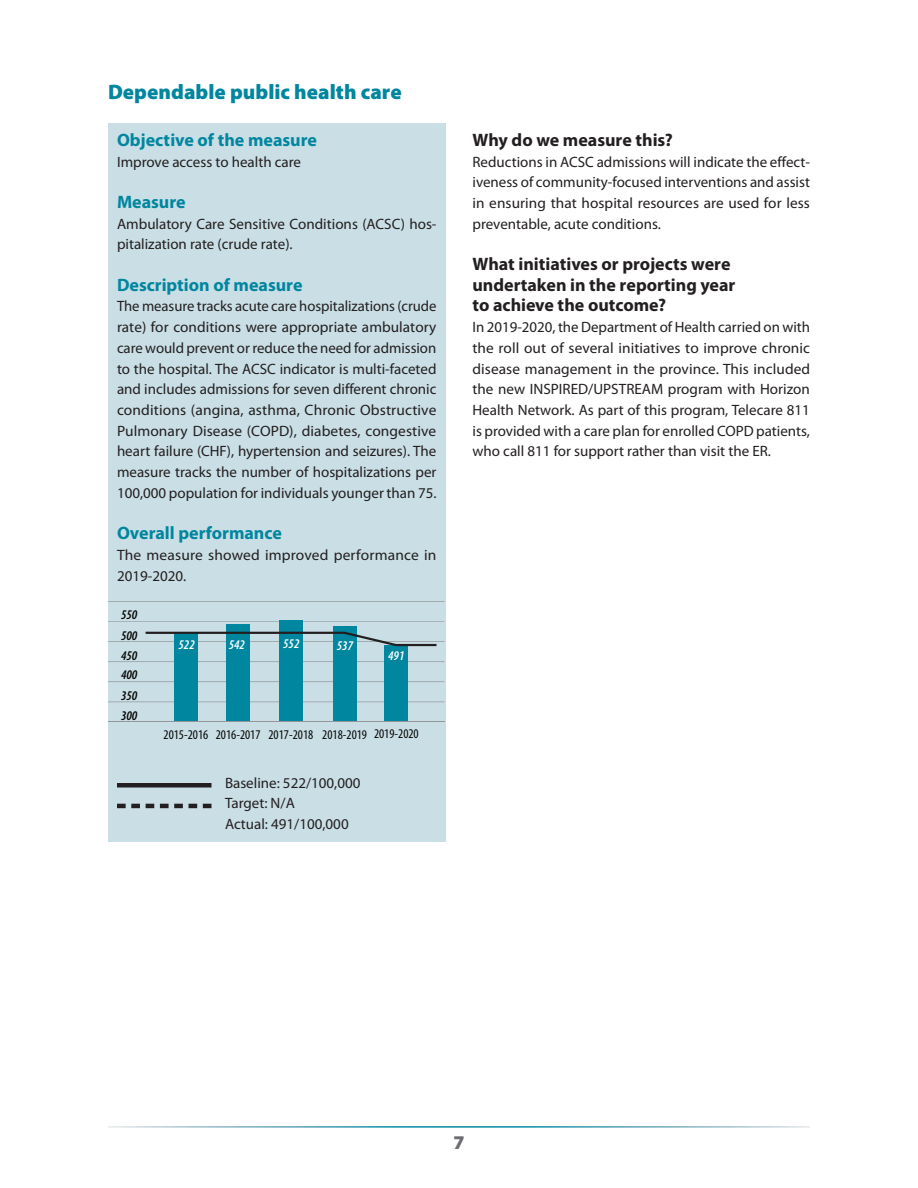
<style>
.page{position:relative;width:918px;height:1188px;background:#fff}
.page>*{position:absolute;margin:0;border:0;box-sizing:border-box;transform-origin:0 0}
.Head_2__1_col{font:900 21px "Myriad Pro";color:#00869f}
.t1{font:900 19.5px "Myriad Pro";color:#6c6d70}
.Head_3{font:700 18px/20.7px "Myriad Pro";color:#231f20}
.Measures_box__head{font:700 18px "Myriad Pro";color:#00869f}
.Measures_box__text{font:15px/20.7px "Myriad Pro";color:#231f20}
.text{font:15px/20.7px "Myriad Pro";color:#231f20;text-align:justify}
.Measures__Baseline{font:15px "Myriad Pro";color:#231f20}
.Measures__Actual{font:15px "Myriad Pro";color:#231f20}
.Measures__Target{font:15px "Myriad Pro";color:#231f20}
.t2{font:condensed 13.35px "Myriad Pro";color:#040503}
.t3{font:italic 600 condensed 13.35px "Myriad Pro";letter-spacing:-.005em;color:#040503}
.t4{font:italic 600 condensed 13.35px "Myriad Pro";color:#fff}
</style>
<div class="page">
<div style="left:108px;top:123px;width:338px;height:719px;background:#c9dee5"></div>
<div style="left:117px;top:783px;width:95px;height:5px;background:#231f20"></div>
<svg style="left:117px;top:804px;width:95px;height:4px"></svg>
<hr style="left:108px;top:601px;width:336px;height:1px;background:#939598">
<hr style="left:108px;top:621px;width:336px;height:1px;background:#939598">
<hr style="left:108px;top:641px;width:336px;height:1px;background:#939598">
<hr style="left:108px;top:661px;width:336px;height:1px;background:#939598">
<hr style="left:108px;top:681px;width:336px;height:1px;background:#939598">
<hr style="left:108px;top:702px;width:336px;height:1px;background:#939598">
<div style="left:384px;top:645px;width:24px;height:77px;background:#00869f"></div>
<div style="left:333px;top:627px;width:23px;height:95px;background:#00869f"></div>
<div style="left:280px;top:621px;width:23px;height:101px;background:#00869f"></div>
<div style="left:226px;top:625px;width:23px;height:97px;background:#00869f"></div>
<div style="left:174px;top:633px;width:24px;height:89px;background:#00869f"></div>
<hr style="left:108px;top:722px;width:336px;height:1px;background:#939598">
<svg style="left:143px;top:631px;width:296px;height:16px"></svg>
<p class="Head_2__1_col" style="left:108px;top:80px;width:295px">Dependable public health care</p>
<p class="Measures_box__head" style="left:117px;top:130px;width:202px">Objective of the measure</p>
<p class="Measures_box__text" style="left:117px;top:151px;width:186px">Improve access to health care</p>
<p class="Measures_box__head" style="left:117px;top:192px;width:70px">Measure</p>
<p class="Measures_box__text" style="left:117px;top:214px;width:321px">Ambulatory Care Sensitive Conditions (ACSC) hos&shy;pitalization rate (crude rate).</p>
<p class="Measures_box__head" style="left:117px;top:275px;width:187px">Description of measure</p>
<p class="Measures_box__text" style="left:117px;top:296px;width:321px;text-align:justify">The measure tracks acute care hospitalizations (crude rate) for conditions were appropriate ambulatory care would prevent or reduce the need for admission to the hospital. The ACSC indicator is multi-faceted and includes admissions for seven different chronic conditions (angina, asthma, Chronic Obstructive Pulmonary Disease (COPD), diabetes, congestive heart failure (CHF), hypertension and seizures). The measure tracks the number of hospitalizations per 100,000 population for individuals younger than 75.</p>
<p class="Measures_box__head" style="left:117px;top:523px;width:166px">Overall performance</p>
<p class="Measures_box__text" style="left:117px;top:545px;width:321px">The measure showed improved performance in<br>2019-2020.</p>
<p class="t3" style="left:121px;top:607px;width:18px">550</p>
<p class="t3" style="left:121px;top:628px;width:18px">500</p>
<p class="t3" style="left:121px;top:648px;width:18px">450</p>
<p class="t3" style="left:121px;top:668px;width:18px">400</p>
<p class="t3" style="left:121px;top:688px;width:18px">350</p>
<p class="t3" style="left:121px;top:709px;width:18px">300</p>
<p class="t4" style="left:178px;top:637px;width:18px">522</p>
<p class="t4" style="left:229px;top:637px;width:18px">542</p>
<p class="t4" style="left:283px;top:636px;width:18px">552</p>
<p class="t4" style="left:337px;top:638px;width:18px">537</p>
<p class="t4" style="left:388px;top:649px;width:18px">491</p>
<p class="t2" style="left:164px;top:727px;width:257px">2015-2016 2016-2017 2017-2018 2018-2019 2019-2020</p>
<p class="Measures__Baseline" style="left:225px;top:774px;width:137px">Baseline: 522/100,000</p>
<p class="Measures__Target" style="left:225px;top:795px;width:71px">Target: N/A</p>
<p class="Measures__Actual" style="left:225px;top:816px;width:125px">Actual: 491/100,000</p>
<p class="Head_3" style="left:472px;top:130px;width:202px">Why do we measure this?</p>
<p class="text" style="left:472px;top:151px;width:339px">Reductions in ACSC admissions will indicate the effect&shy;iveness of community-focused interventions and assist in ensuring that hospital resources are used for less preventable, acute conditions.</p>
<p class="Head_3" style="left:472px;top:254px;width:264px">What initiatives or projects were undertaken in the reporting year to achieve the outcome?</p>
<p class="text" style="left:472px;top:317px;width:339px">In 2019-2020, the Department of Health carried on with the roll out of several initiatives to improve chronic disease management in the province. This included the new INSPIRED/UPSTREAM program with Horizon Health Network. As part of this program, Telecare 811 is provided with a care plan for enrolled COPD patients, who call 811 for support rather than visit the ER.</p>
<h2 class="t1" style="left:453px;top:1131px;width:13px">7</h2>
</div>
